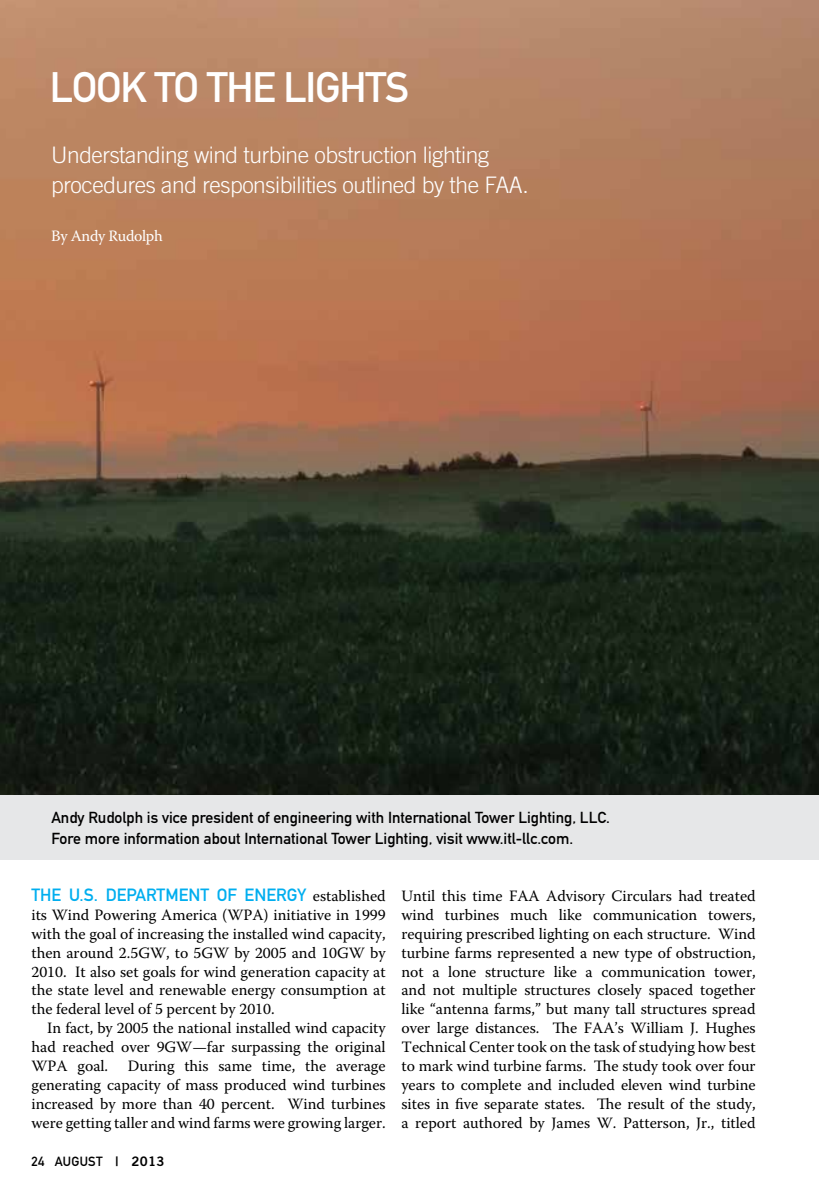
<style>
.page{position:relative;width:819px;height:1197px;background:#fff}
.page>*{position:absolute;margin:0;border:0;box-sizing:border-box;transform-origin:0 0}
.t1{font:42px "DIN Mittelschrift Alternate";letter-spacing:-.03em;color:#fff}
.t2{font:300 22.75px/30.1px "Trade Gothic";letter-spacing:-.02em;color:#fff}
.t3{font:17.5px "DIN Mittelschrift Alternate";color:#00aeef}
.t4{font:15.75px/18.9px "Warnock Pro";color:#000;text-align:justify}
.t5{font:15.75px/21px "DIN Mittelschrift Alternate";color:#000}
.t6{font:15.75px "Warnock Pro";letter-spacing:-.02em;color:#fff}
.t7{font:13.12px "DIN Mittelschrift Alternate";letter-spacing:.02em;color:#000}
.s1{font-family:"Trade Gothic Bold Two"}
</style>
<div class="page">
<img style="left:0;top:0;width:819px;height:860px">
<div style="left:0;top:795px;width:819px;height:64px;background:#e6e7e8"></div>
<h1 class="t1" style="left:50px;top:62px;width:48px">LOOK</h1>
<h1 class="t1" style="left:155px;top:62px;width:252px">TO THE LIGHTs</h1>
<h2 class="t2" style="left:51px;top:139px;width:479px">Understanding wind turbine obstruction lighting procedures and responsibilities outlined by the FAA.</h2>
<p class="t6" style="left:51px;top:226px;width:113px">By Andy Rudolph</p>
<p class="t5" style="left:51px;top:807px;width:560px">Andy Rudolph is vice president of engineering with International Tower Lighting, LLC.<br>Fore more information about International Tower Lighting, visit www.itl-llc.com.</p>
<p class="t3" style="left:32px;top:884px;width:86px">The U.S. Departme</p>
<p class="t3" style="left:188px;top:884px;width:89px">nt of Energy</p>
<p class="t4" style="left:31px;top:886px;width:356px;text-indent:281px">established its Wind Powering America (WPA) initiative in 1999 with the goal of increasing the installed wind capacity, then around 2.5GW, to 5GW by 2005 and 10GW by 2010. It also set goals for wind generation capacity at the state level and renewable energy consumption at the federal level of 5 percent by 2010.</p>
<p class="t4" style="left:31px;top:1018px;width:356px;text-indent:16px">In fact, by 2005 the national installed wind capacity had reached over 9GW—far surpassing the original WPA goal. During this same time, the average generating capacity of mass produced wind turbines increased by more than 40 percent. Wind turbines were getting taller and wind farms were growing larger.</p>
<p class="t7" style="left:32px;top:1153px;width:134px">24 AUGUST <span class="s1">| 2013</span></p>
<p class="t4" style="left:401px;top:886px;width:356px">Until this time FAA Advisory Circulars had treated wind turbines much like communication towers, requiring prescribed lighting on each structure. Wind turbine farms represented a new type of obstruction, not a lone structure like a communication tower, and not multiple structures closely spaced together like “antenna farms,” but many tall structures spread over large distances. The FAA’s William J. Hughes Technical Center took on the task of studying how best to mark wind turbine farms. The study took over four years to complete and included eleven wind turbine sites in five separate states. The result of the study, a report authored by James W. Patterson, Jr., titled</p>
</div>
